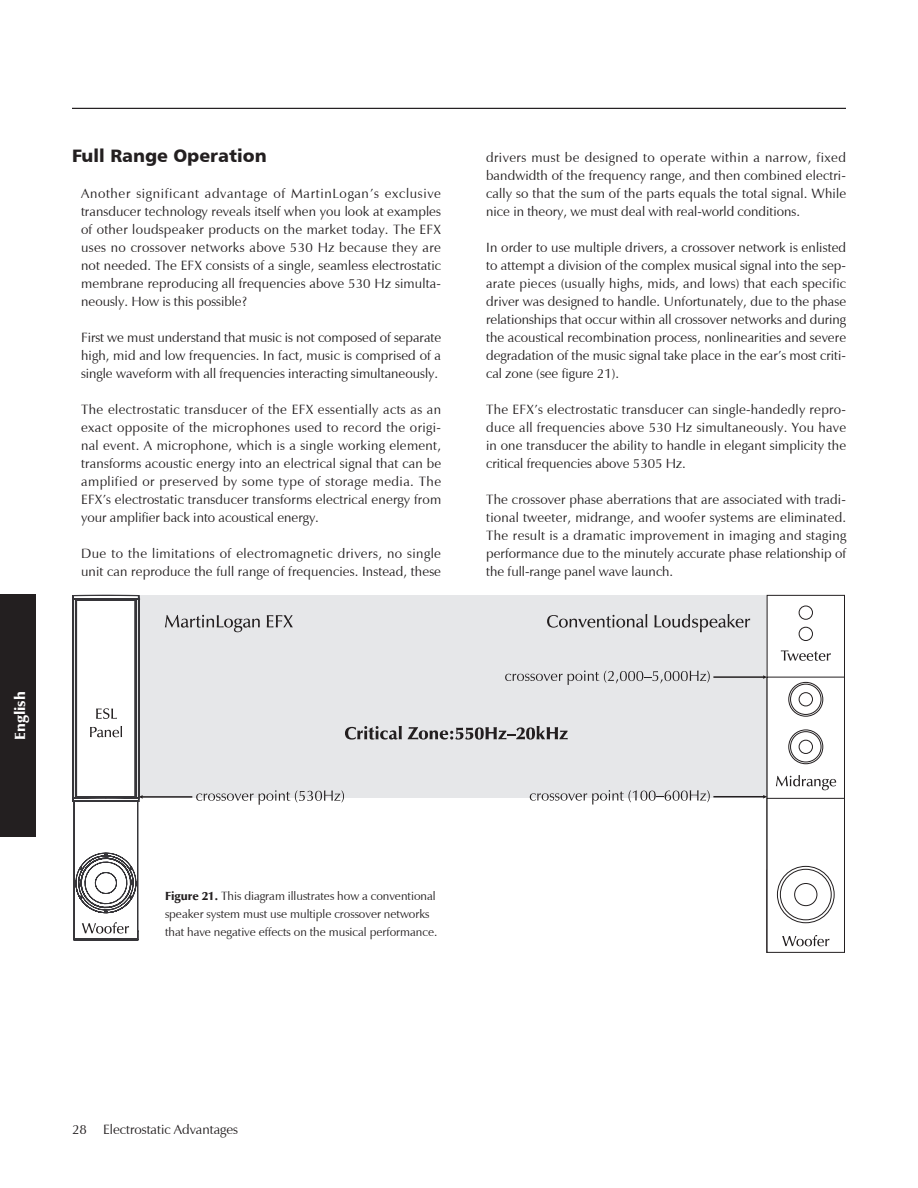
<style>
.page{position:relative;width:918px;height:1188px;background:#fff}
.page>*{position:absolute;margin:0;border:0;box-sizing:border-box;transform-origin:0 0}
.t1{font:18px "Humanist 777 BT Black B";color:#231f20}
.t2{font:900 15px "ZH";color:#fff}
.t3{font:500 13.5px/18px "ZH";color:#231f20;text-align:justify}
.t4{font:500 12px/18px "ZH";color:#231f20}
.s1{font-weight:900}
</style>
<div class="page">
<hr style="left:72px;top:108px;width:774px;height:1px;background:#231f20">
<div style="left:137px;top:595px;width:707px;height:203px;background:#e6e7e9"></div>
<div style="left:767px;top:595px;width:77px;height:357px;background:#fff"></div>
<div style="left:767px;top:677px;width:78px;height:276px;border:1px solid #231f20"></div>
<div style="left:767px;top:798px;width:78px;height:155px;border:1px solid #231f20"></div>
<svg style="left:345px;top:726px;width:57px;height:14px"></svg>
<svg style="left:408px;top:726px;width:160px;height:14px"></svg>
<svg style="left:165px;top:615px;width:95px;height:17px"></svg>
<svg style="left:267px;top:615px;width:26px;height:12px"></svg>
<svg style="left:547px;top:614px;width:100px;height:14px"></svg>
<svg style="left:654px;top:614px;width:96px;height:18px"></svg>
<svg style="left:777px;top:866px;width:57px;height:57px"></svg>
<div style="left:777px;top:866px;width:58px;height:57px;border:1px solid #231f20;border-radius:50%"></div>
<div style="left:780px;top:869px;width:51px;height:51px;background:#fff;border-radius:50%"></div>
<div style="left:780px;top:869px;width:52px;height:51px;border:1px solid #231f20;border-radius:50%"></div>
<div style="left:794px;top:883px;width:23px;height:23px;border:1px solid #231f20;border-radius:50%"></div>
<svg style="left:789px;top:730px;width:34px;height:34px"></svg>
<div style="left:788px;top:730px;width:35px;height:34px;border:1px solid #231f20;border-radius:50%"></div>
<div style="left:791px;top:732px;width:30px;height:30px;background:#fff;border-radius:50%"></div>
<div style="left:790px;top:731px;width:31px;height:31px;border:1px solid #231f20;border-radius:50%"></div>
<div style="left:799px;top:740px;width:14px;height:14px;border:1px solid #231f20;border-radius:50%"></div>
<svg style="left:789px;top:682px;width:34px;height:34px"></svg>
<div style="left:788px;top:682px;width:35px;height:35px;border:1px solid #231f20;border-radius:50%"></div>
<div style="left:791px;top:684px;width:30px;height:30px;background:#fff;border-radius:50%"></div>
<div style="left:790px;top:684px;width:31px;height:31px;border:1px solid #231f20;border-radius:50%"></div>
<div style="left:799px;top:692px;width:14px;height:14px;border:1px solid #231f20;border-radius:50%"></div>
<div style="left:799px;top:627px;width:14px;height:14px;border:1px solid #231f20;border-radius:50%"></div>
<div style="left:799px;top:606px;width:14px;height:14px;border:1px solid #231f20;border-radius:50%"></div>
<svg style="left:781px;top:650px;width:50px;height:11px"></svg>
<svg style="left:776px;top:775px;width:60px;height:15px"></svg>
<svg style="left:782px;top:935px;width:47px;height:11px"></svg>
<svg style="left:530px;top:790px;width:180px;height:15px"></svg>
<svg style="left:196px;top:790px;width:148px;height:15px"></svg>
<hr style="left:141px;top:796px;width:51px;height:2px;background:#231f20">
<hr style="left:713px;top:796px;width:52px;height:1px;background:#231f20">
<svg style="left:505px;top:671px;width:205px;height:14px"></svg>
<hr style="left:713px;top:676px;width:52px;height:2px;background:#231f20">
<svg style="left:72px;top:595px;width:71px;height:346px"></svg>
<div style="left:0;top:594px;width:36px;height:243px;background:#231f20"></div>
<h1 class="t1" style="left:72px;top:144px;width:196px">Full Range Operation</h1>
<p class="t3" style="left:81px;top:184px;width:362px">Another significant advantage of MartinLogan’s exclusive transducer technology reveals itself when you look at examples of other loudspeaker products on the market today. The EFX uses no crossover networks above 530 Hz because they are not needed. The EFX consists of a single, seamless electrostatic membrane reproducing all frequencies above 530 Hz simulta&shy;neously. How is this possible?</p>
<p class="t3" style="left:81px;top:328px;width:362px">First we must understand that music is not composed of separate high, mid and low frequencies. In fact, music is comprised of a single waveform with all frequencies interacting simultaneously.</p>
<p class="t3" style="left:81px;top:400px;width:362px">The electrostatic transducer of the EFX essentially acts as an exact opposite of the microphones used to record the origi&shy;nal event. A microphone, which is a single working element, transforms acoustic energy into an electrical signal that can be amplified or preserved by some type of storage media. The EFX’s electrostatic transducer transforms electrical energy from your amplifier back into acoustical energy.</p>
<p class="t3" style="left:81px;top:544px;width:362px">Due to the limitations of electromagnetic drivers, no single unit can reproduce the full range of frequencies. Instead, these</p>
<p class="t2" style="left:11px;top:740px;width:50px;rotate:-90deg">English</p>
<p class="t3" style="left:486px;top:148px;width:362px">drivers must be designed to operate within a narrow, fixed bandwidth of the frequency range, and then combined electri&shy;cally so that the sum of the parts equals the total signal. While nice in theory, we must deal with real-world conditions.</p>
<p class="t3" style="left:486px;top:238px;width:362px">In order to use multiple drivers, a crossover network is enlisted to attempt a division of the complex musical signal into the sep&shy;arate pieces (usually highs, mids, and lows) that each specific driver was designed to handle. Unfortunately, due to the phase relationships that occur within all crossover networks and during the acoustical recombination process, nonlinearities and severe degradation of the music signal take place in the ear’s most criti&shy;cal zone (see figure 21).</p>
<p class="t3" style="left:486px;top:400px;width:362px">The EFX’s electrostatic transducer can single-handedly repro&shy;duce all frequencies above 530 Hz simultaneously. You have in one transducer the ability to handle in elegant simplicity the critical frequencies above 5305 Hz.</p>
<p class="t3" style="left:486px;top:490px;width:362px">The crossover phase aberrations that are associated with tradi&shy;tional tweeter, midrange, and woofer systems are eliminated.<br>The result is a dramatic improvement in imaging and staging performance due to the minutely accurate phase relationship of the full-range panel wave launch.</p>
<p class="t4" style="left:165px;top:887px;width:274px"><span class="s1">Figure 21.</span> This diagram illustrates how a conventional speaker system must use multiple crossover networks that have negative effects on the musical performance.</p>
<p class="t3" style="left:72px;top:1120px;width:168px">28 Electrostatic Advantages</p>
</div>
